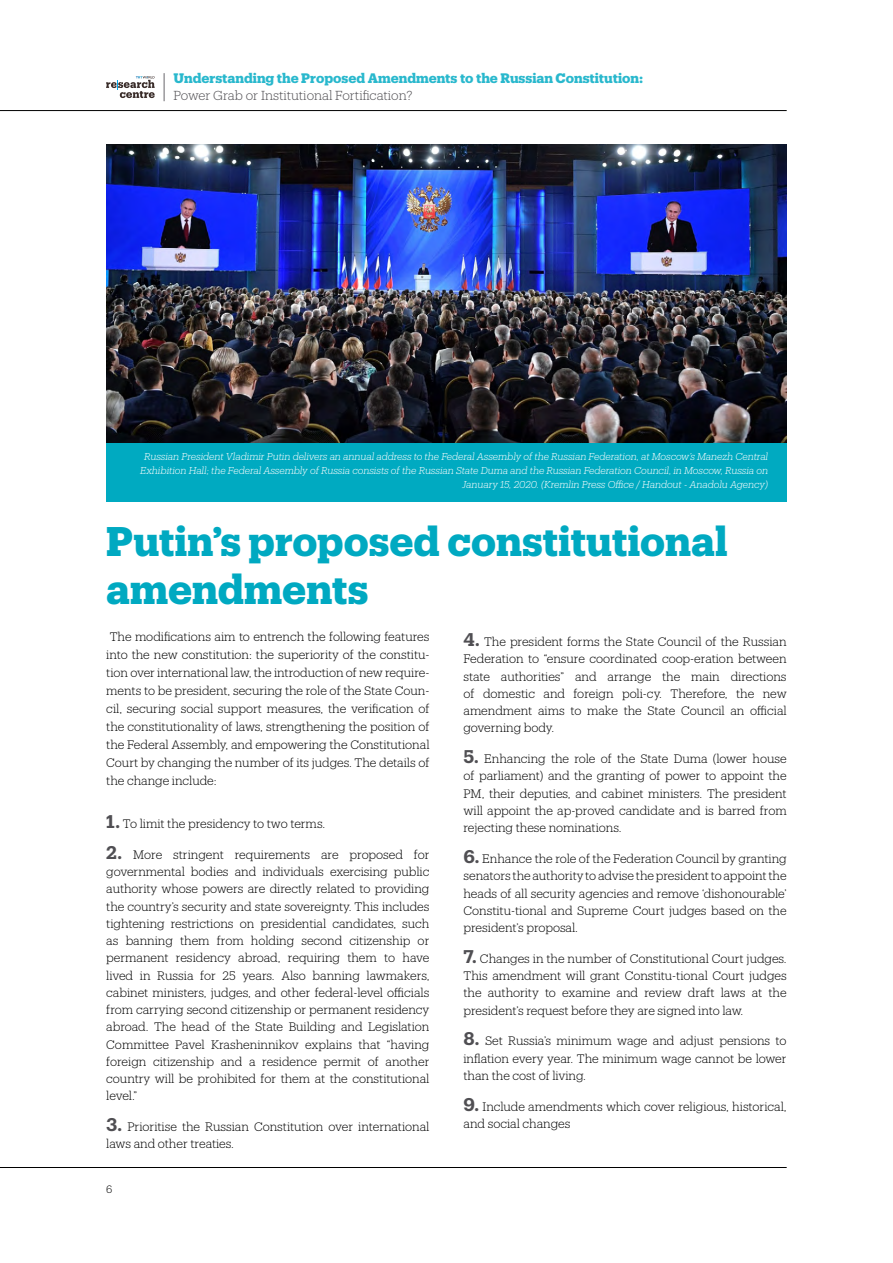
<style>
.page{position:relative;width:893px;height:1263px;background:#fff}
.page>*{position:absolute;margin:0;border:0;box-sizing:border-box;transform-origin:0 0}
.t1{font:700 40.5px/48px "Produkt";color:#00a9c1}
.t2{font:700 13.5px "Produkt";color:#29b8cd}
.t3{font:300 12.75px "Produkt";color:#504f53}
.t4{font:300 12px/17.2px "Produkt";color:#000;text-align:justify}
.t5{font:300 10.5px "Produkt";color:#000}
.t6{font:italic 300 9.75px/14.2px "Produkt";color:#fff;text-align:right}
.s1{font-weight:600;font-size:18px;color:#504f53}
</style>
<div class="page">
<hr style="left:0;top:110px;width:787px;height:1px;background:#000">
<svg style="left:164px;top:73px;width:1px;height:28px"></svg>
<svg style="left:106px;top:76px;width:49px;height:22px"></svg>
<hr style="left:0;top:1167px;width:787px;height:1px;background:#000">
<img style="left:106px;top:144px;width:681px;height:299px">
<div style="left:106px;top:443px;width:681px;height:59px;background:#00aac1"></div>
<p class="t2" style="left:174px;top:68px;width:471px">Understanding the Proposed Amendments to the Russian Constitution:</p>
<p class="t3" style="left:174px;top:86px;width:241px">Power Grab or Institutional Fortification?</p>
<p class="t6" style="left:140px;top:449px;width:629px">Russian President Vladimir Putin delivers an annual address to the Federal Assembly of the Russian Federation, at Moscow’s Manezh Central<br>Exhibition Hall; the Federal Assembly of Russia consists of the Russian State Duma and the Russian Federation Council, in Moscow, Russia on<br>January 15, 2020. (Kremlin Press Office / Handout - Anadolu Agency)</p>
<h1 class="t1" style="left:106px;top:515px;width:623px">Putin’s proposed constitutional amendments</h1>
<p class="t4" style="left:106px;top:627px;width:325px;line-height:18px">The modifications aim to entrench the following features into the new constitution: the superiority of the constitu&shy;tion over international law, the introduction of new require&shy;ments to be president, securing the role of the State Coun&shy;cil, securing social support measures, the verification of the constitutionality of laws, strengthening the position of the Federal Assembly, and empowering the Constitutional Court by changing the number of its judges. The details of the change include:</p>
<p class="t4" style="left:106px;top:814px;width:220px"><span class="s1">1.</span> To limit the presidency to two terms.</p>
<p class="t4" style="left:106px;top:845px;width:325px"><span class="s1">2.</span> More stringent requirements are proposed for governmental bodies and individuals exercising public authority whose powers are directly related to providing the country’s security and state sovereignty. This includes tightening restrictions on presidential candidates, such as banning them from holding second citizenship or permanent residency abroad, requiring them to have lived in Russia for 25 years. Also banning lawmakers, cabinet ministers, judges, and other federal-level officials from carrying second citizenship or permanent residency abroad. The head of the State Building and Legislation Committee Pavel Krasheninnikov explains that “having foreign citizenship and a residence permit of another country will be prohibited for them at the constitutional level.”</p>
<p class="t4" style="left:106px;top:1117px;width:325px"><span class="s1">3.</span> Prioritise the Russian Constitution over international laws and other treaties.</p>
<p class="t5" style="left:106px;top:1182px;width:8px">6</p>
<p class="t4" style="left:463px;top:633px;width:325px"><span class="s1">4.</span> The president forms the State Council of the Russian Federation to “ensure coordinated coop-eration between state authorities” and arrange the main directions of domestic and foreign poli-cy. Therefore, the new amendment aims to make the State Council an official governing body.</p>
<p class="t4" style="left:463px;top:750px;width:325px"><span class="s1">5.</span> Enhancing the role of the State Duma (lower house of parliament) and the granting of power to appoint the PM, their deputies, and cabinet ministers. The president will appoint the ap-proved candidate and is barred from rejecting these nominations.</p>
<p class="t4" style="left:463px;top:849px;width:325px"><span class="s1">6.</span> Enhance the role of the Federation Council by granting senators the authority to advise the president to appoint the heads of all security agencies and remove ‘dishonourable’ Constitu-tional and Supreme Court judges based on the president’s proposal.</p>
<p class="t4" style="left:463px;top:949px;width:325px"><span class="s1">7.</span> Changes in the number of Constitutional Court judges.<br>This amendment will grant Constitu-tional Court judges the authority to examine and review draft laws at the president’s request before they are signed into law.</p>
<p class="t4" style="left:463px;top:1032px;width:325px"><span class="s1">8.</span> Set Russia’s minimum wage and adjust pensions to inflation every year. The minimum wage cannot be lower than the cost of living.</p>
<p class="t4" style="left:463px;top:1097px;width:325px"><span class="s1">9.</span> Include amendments which cover religious, historical, and social changes</p>
</div>
